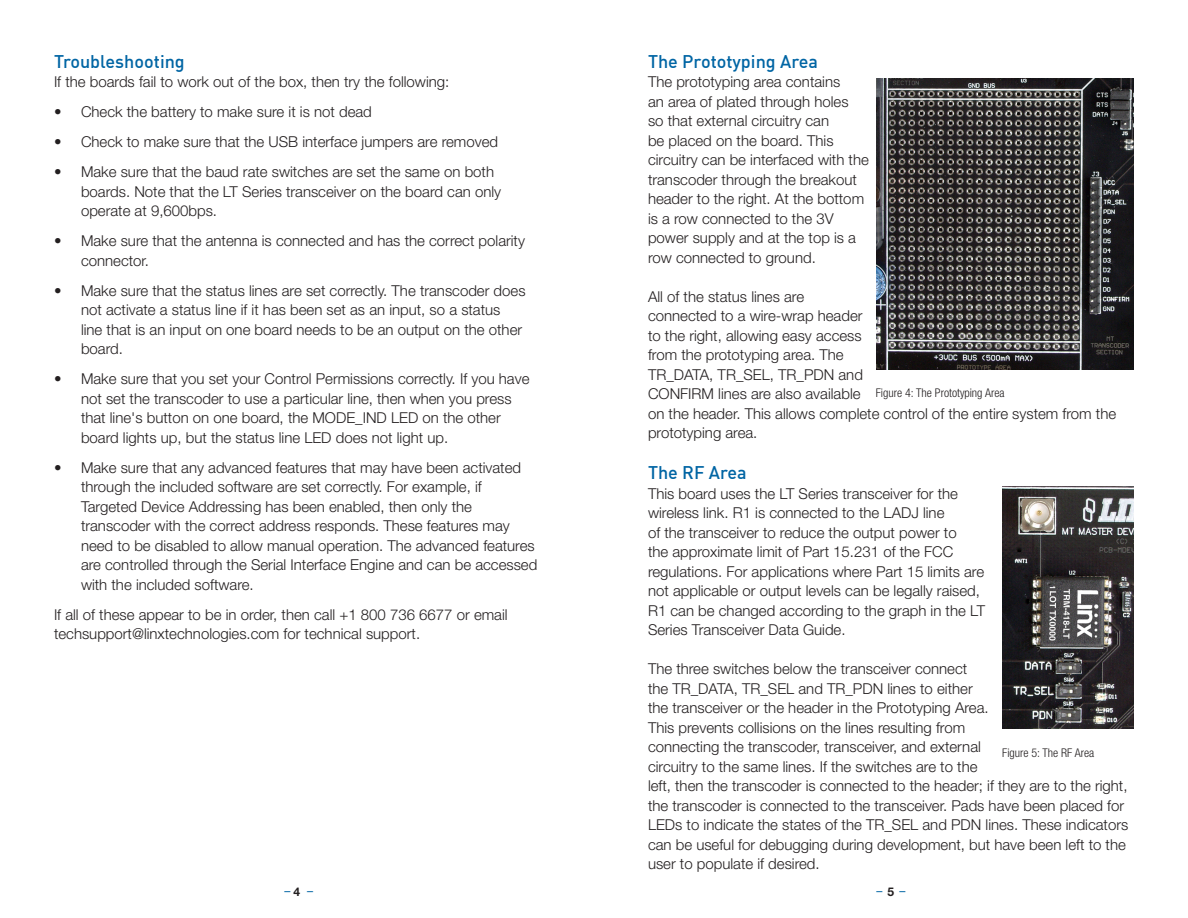
<style>
.page{position:relative;width:1188px;height:918px;background:#fff}
.page>*{position:absolute;margin:0;border:0;box-sizing:border-box;transform-origin:0 0}
.t1{font:500 18px "DIN Offc";color:#0065a4}
.t2{font:300 15px/19.5px "Helvetica Neue";color:#231f20}
.t3{font:300 condensed 12px "Helvetica Neue";color:#231f20}
.t4{font:12px "Helvetica Neue";color:#0065a4}
.s1{font-weight:700;color:#231f20}
</style>
<div class="page">
<img style="left:877px;top:79px;width:257px;height:290px">
<img style="left:1002px;top:486px;width:132px;height:243px">
<p class="t1" style="left:54px;top:55px;width:132px">Troubleshooting</p>
<p class="t2" style="left:54px;top:74px;width:397px">If the boards fail to work out of the box, then try the following:</p>
<p class="t2" style="left:54px;top:102px;width:319px">•฀ Check the battery to make sure it is not dead</p>
<p class="t2" style="left:54px;top:132px;width:446px">•฀ Check to make sure that the USB interface jumpers are removed</p>
<p class="t2" style="left:81px;top:162px;width:422px;text-indent:-27px">•฀ Make sure that the baud rate switches are set the same on both boards. Note that the LT Series transceiver on the board can only operate at 9,600bps.</p>
<p class="t2" style="left:81px;top:231px;width:446px;text-indent:-27px">•฀ Make sure that the antenna is connected and has the correct polarity connector.</p>
<p class="t2" style="left:81px;top:280px;width:446px;text-indent:-27px">•฀ Make sure that the status lines are set correctly. The transcoder does not activate a status line if it has been set as an input, so a status line that is an input on one board needs to be an output on the other board.</p>
<p class="t2" style="left:81px;top:369px;width:450px;text-indent:-27px">•฀ Make sure that you set your Control Permissions correctly. If you have not set the transcoder to use a particular line, then when you press that line's button on one board, the MODE_IND LED on the other board lights up, but the status line LED does not light up.</p>
<p class="t2" style="left:81px;top:457px;width:458px;text-indent:-27px">•฀ Make sure that any advanced features that may have been activated through the included software are set correctly. For example, if Targeted Device Addressing has been enabled, then only the transcoder with the correct address responds. These features may need to be disabled to allow manual operation. The advanced features are controlled through the Serial Interface Engine and can be accessed with the included software.</p>
<p class="t2" style="left:54px;top:606px;width:455px">If all of these appear to be in order, then call +1 800 736 6677 or email techsupport@linxtechnologies.com for technical support.</p>
<p class="t1" style="left:648px;top:55px;width:171px">The Prototyping Area</p>
<p class="t2" style="left:648px;top:74px;width:222px">The prototyping area contains<br>an area of plated through holes<br>so that external circuitry can<br>be placed on the board. This circuitry can be interfaced with the transcoder through the breakout header to the right. At the bottom is a row connected to the 3V power supply and at the top is a row connected to ground.</p>
<p class="t2" style="left:648px;top:288px;width:470px">All of the status lines are<br>connected to a wire-wrap header<br>to the right, allowing easy access<br>from the prototyping area. The<br>TR_DATA, TR_SEL, TR_PDN and<br>CONFIRM lines are also available<br>on the header. This allows complete control of the entire system from the prototyping area.</p>
<p class="t1" style="left:648px;top:466px;width:100px">The RF Area</p>
<p class="t2" style="left:648px;top:485px;width:339px">This board uses the LT Series transceiver for the wireless link. R1 is connected to the LADJ line<br>of the transceiver to reduce the output power to<br>the approximate limit of Part 15.231 of the FCC regulations. For applications where Part 15 limits are not applicable or output levels can be legally raised, R1 can be changed according to the graph in the LT Series Transceiver Data Guide.</p>
<p class="t2" style="left:648px;top:661px;width:482px">The three switches below the transceiver connect<br>the TR_DATA, TR_SEL and TR_PDN lines to either<br>the transceiver or the header in the Prototyping Area.<br>This prevents collisions on the lines resulting from<br>connecting the transcoder, transceiver, and external<br>circuitry to the same lines. If the switches are to the<br>left, then the transcoder is connected to the header; if they are to the right, the transcoder is connected to the transceiver. Pads have been placed for LEDs to indicate the states of the TR_SEL and PDN lines. These indicators can be useful for debugging during development, but have been left to the user to populate if desired.</p>
<p class="t3" style="left:876px;top:389px;width:130px">Figure 4: The Prototyping Area</p>
<p class="t3" style="left:1002px;top:748px;width:94px">Figure 5: The RF Area</p>
<p class="t4" style="left:284px;top:887px;width:30px">– <span class="s1">4</span> –</p>
<p class="t4" style="left:877px;top:887px;width:30px">– <span class="s1">5</span> –</p>
</div>
